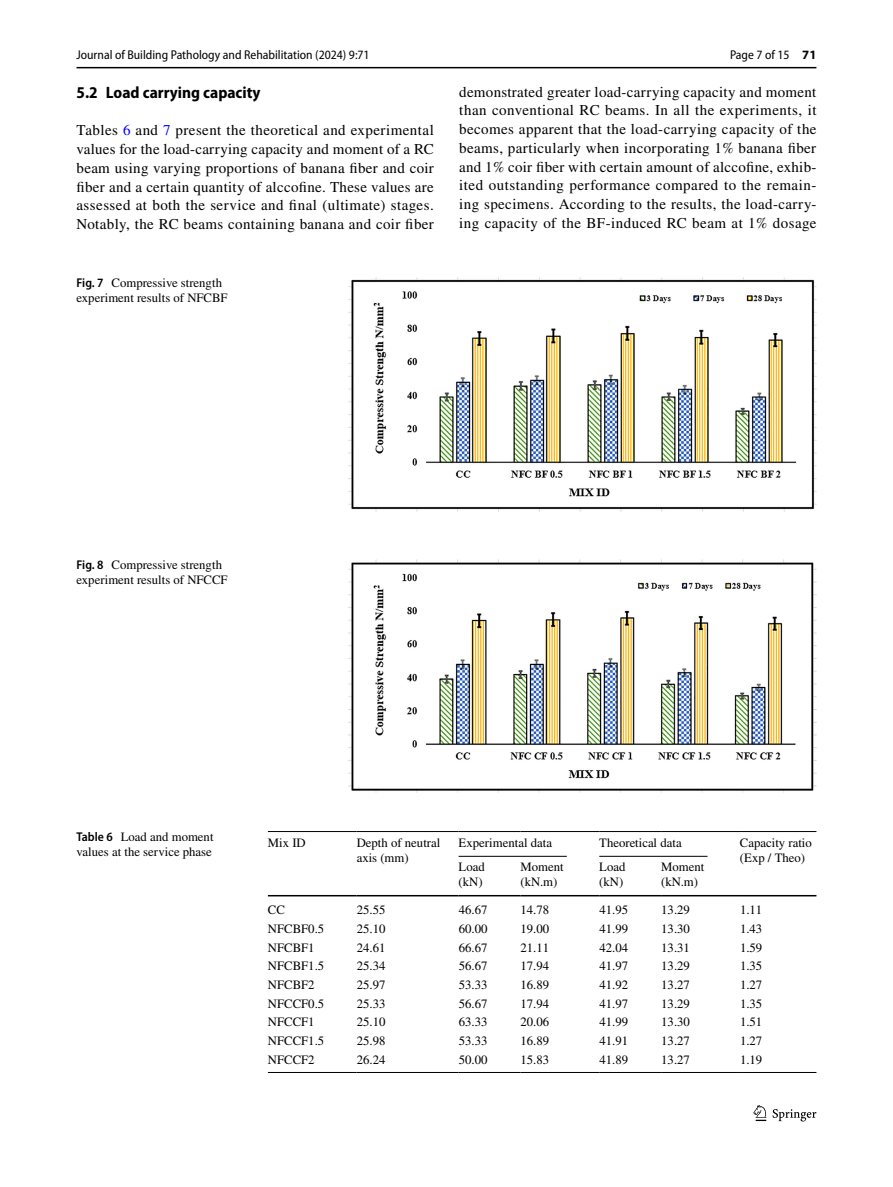
<style>
.page{position:relative;width:893px;height:1187px;background:#fff}
.page>*{position:absolute;margin:0;border:0;box-sizing:border-box;transform-origin:0 0}
.t1{font:700 semi-condensed 16.5px "Myriad Pro";color:#000}
.t2{font:15px/18.8px "STIX";letter-spacing:.025em;color:#000;text-align:justify}
.t3{font:12.75px/15px "STIX";color:#000}
.t4{font:semi-condensed 12.75px "Myriad Pro";color:#000}
.s1{font-weight:700;font-stretch:normal}
.s2{color:#00f}
.s3{font-family:"Myriad Pro";font-weight:600;font-stretch:semi-condensed}
</style>
<div class="page">
<hr style="left:77px;top:67px;width:739px;height:1px;background:#000">
<svg style="left:753px;top:1105px;width:13px;height:15px"></svg>
<svg style="left:773px;top:1109px;width:43px;height:12px"></svg>
<img style="left:349px;top:277px;width:467px;height:234px">
<img style="left:349px;top:559px;width:467px;height:233px">
<hr style="left:268px;top:831px;width:89px;height:1px;background:#000">
<hr style="left:268px;top:894px;width:89px;height:2px;background:#000">
<hr style="left:357px;top:831px;width:102px;height:1px;background:#000">
<hr style="left:357px;top:894px;width:102px;height:2px;background:#000">
<hr style="left:459px;top:831px;width:61px;height:1px;background:#000">
<hr style="left:520px;top:831px;width:79px;height:1px;background:#000">
<hr style="left:599px;top:831px;width:62px;height:1px;background:#000">
<hr style="left:661px;top:831px;width:79px;height:1px;background:#000">
<hr style="left:740px;top:831px;width:76px;height:1px;background:#000">
<hr style="left:740px;top:894px;width:76px;height:2px;background:#000">
<hr style="left:459px;top:894px;width:61px;height:2px;background:#000">
<hr style="left:520px;top:894px;width:79px;height:2px;background:#000">
<hr style="left:599px;top:894px;width:62px;height:2px;background:#000">
<hr style="left:661px;top:894px;width:79px;height:2px;background:#000">
<hr style="left:268px;top:1071px;width:89px;height:1px;background:#000">
<hr style="left:357px;top:1071px;width:102px;height:1px;background:#000">
<hr style="left:459px;top:1071px;width:61px;height:1px;background:#000">
<hr style="left:520px;top:1071px;width:79px;height:1px;background:#000">
<hr style="left:599px;top:1071px;width:62px;height:1px;background:#000">
<hr style="left:661px;top:1071px;width:79px;height:1px;background:#000">
<hr style="left:740px;top:1071px;width:76px;height:1px;background:#000">
<hr style="left:459px;top:855px;width:108px;height:1px;background:#000">
<hr style="left:599px;top:855px;width:108px;height:1px;background:#000">
<p class="t4" style="left:77px;top:48px;width:295px">Journal of Building Pathology and Rehabilitation (2024) 9:71</p>
<p class="t4" style="left:730px;top:48px;width:88px">Page 7 of 15 <span class="s1">71</span></p>
<p class="t1" style="left:77px;top:83px;width:185px">5.2 Load carrying capacity</p>
<p class="t2" style="left:77px;top:122px;width:359px">Tables <span class="s2">6</span> and <span class="s2">7</span> present the theoretical and experimental values for the load-carrying capacity and moment of a RC beam using varying proportions of banana fiber and coir fiber and a certain quantity of alccofine. These values are assessed at both the service and final (ultimate) stages.<br>Notably, the RC beams containing banana and coir fiber</p>
<p class="t2" style="left:459px;top:83px;width:359px">demonstrated greater load-carrying capacity and moment than conventional RC beams. In all the experiments, it becomes apparent that the load-carrying capacity of the beams, particularly when incorporating 1% banana fiber and 1% coir fiber with certain amount of alccofine, exhib&shy;ited outstanding performance compared to the remain&shy;ing specimens. According to the results, the load-carry&shy;ing capacity of the BF-induced RC beam at 1% dosage</p>
<p class="t3" style="left:77px;top:276px;width:153px"><span class="s3">Fig. 7</span> Compressive strength experiment results of NFCBF</p>
<p class="t3" style="left:77px;top:557px;width:153px"><span class="s3">Fig. 8</span> Compressive strength experiment results of NFCCF</p>
<p class="t3" style="left:77px;top:829px;width:139px"><span class="s3">Table 6</span> Load and moment values at the service phase</p>
<p class="t3" style="left:268px;top:835px;width:39px">Mix ID</p>
<p class="t3" style="left:357px;top:835px;width:85px">Depth of neutral axis (mm)</p>
<p class="t3" style="left:459px;top:835px;width:95px">Experimental data</p>
<p class="t3" style="left:599px;top:835px;width:84px">Theoretical data</p>
<p class="t3" style="left:740px;top:835px;width:73px">Capacity ratio (Exp / Theo)</p>
<p class="t3" style="left:459px;top:860px;width:28px">Load (kN)</p>
<p class="t3" style="left:520px;top:860px;width:45px">Moment (kN.m)</p>
<p class="t3" style="left:599px;top:860px;width:28px">Load (kN)</p>
<p class="t3" style="left:661px;top:860px;width:45px">Moment (kN.m)</p>
<p class="t3" style="left:268px;top:903px;width:19px">CC</p>
<p class="t3" style="left:357px;top:903px;width:30px">25.55</p>
<p class="t3" style="left:459px;top:903px;width:30px">46.67</p>
<p class="t3" style="left:521px;top:903px;width:30px">14.78</p>
<p class="t3" style="left:599px;top:903px;width:30px">41.95</p>
<p class="t3" style="left:661px;top:903px;width:30px">13.29</p>
<p class="t3" style="left:740px;top:903px;width:24px">1.11</p>
<p class="t3" style="left:268px;top:921px;width:58px">NFCBF0.5</p>
<p class="t3" style="left:357px;top:921px;width:30px">25.10</p>
<p class="t3" style="left:459px;top:921px;width:30px">60.00</p>
<p class="t3" style="left:521px;top:921px;width:30px">19.00</p>
<p class="t3" style="left:599px;top:921px;width:30px">41.99</p>
<p class="t3" style="left:661px;top:921px;width:30px">13.30</p>
<p class="t3" style="left:740px;top:921px;width:24px">1.43</p>
<p class="t3" style="left:268px;top:940px;width:48px">NFCBF1</p>
<p class="t3" style="left:357px;top:940px;width:30px">24.61</p>
<p class="t3" style="left:459px;top:940px;width:30px">66.67</p>
<p class="t3" style="left:521px;top:940px;width:30px">21.11</p>
<p class="t3" style="left:599px;top:940px;width:30px">42.04</p>
<p class="t3" style="left:661px;top:940px;width:30px">13.31</p>
<p class="t3" style="left:740px;top:940px;width:24px">1.59</p>
<p class="t3" style="left:268px;top:959px;width:58px">NFCBF1.5</p>
<p class="t3" style="left:357px;top:959px;width:30px">25.34</p>
<p class="t3" style="left:459px;top:959px;width:30px">56.67</p>
<p class="t3" style="left:521px;top:959px;width:30px">17.94</p>
<p class="t3" style="left:599px;top:959px;width:30px">41.97</p>
<p class="t3" style="left:661px;top:959px;width:30px">13.29</p>
<p class="t3" style="left:740px;top:959px;width:24px">1.35</p>
<p class="t3" style="left:268px;top:977px;width:48px">NFCBF2</p>
<p class="t3" style="left:357px;top:977px;width:30px">25.97</p>
<p class="t3" style="left:459px;top:977px;width:30px">53.33</p>
<p class="t3" style="left:521px;top:977px;width:30px">16.89</p>
<p class="t3" style="left:599px;top:977px;width:30px">41.92</p>
<p class="t3" style="left:661px;top:977px;width:30px">13.27</p>
<p class="t3" style="left:740px;top:977px;width:24px">1.27</p>
<p class="t3" style="left:268px;top:996px;width:58px">NFCCF0.5</p>
<p class="t3" style="left:357px;top:996px;width:30px">25.33</p>
<p class="t3" style="left:459px;top:996px;width:30px">56.67</p>
<p class="t3" style="left:521px;top:996px;width:30px">17.94</p>
<p class="t3" style="left:599px;top:996px;width:30px">41.97</p>
<p class="t3" style="left:661px;top:996px;width:30px">13.29</p>
<p class="t3" style="left:740px;top:996px;width:24px">1.35</p>
<p class="t3" style="left:268px;top:1015px;width:48px">NFCCF1</p>
<p class="t3" style="left:357px;top:1015px;width:30px">25.10</p>
<p class="t3" style="left:459px;top:1015px;width:30px">63.33</p>
<p class="t3" style="left:521px;top:1015px;width:30px">20.06</p>
<p class="t3" style="left:599px;top:1015px;width:30px">41.99</p>
<p class="t3" style="left:661px;top:1015px;width:30px">13.30</p>
<p class="t3" style="left:740px;top:1015px;width:24px">1.51</p>
<p class="t3" style="left:268px;top:1034px;width:58px">NFCCF1.5</p>
<p class="t3" style="left:357px;top:1034px;width:30px">25.98</p>
<p class="t3" style="left:459px;top:1034px;width:30px">53.33</p>
<p class="t3" style="left:521px;top:1034px;width:30px">16.89</p>
<p class="t3" style="left:599px;top:1034px;width:30px">41.91</p>
<p class="t3" style="left:661px;top:1034px;width:30px">13.27</p>
<p class="t3" style="left:740px;top:1034px;width:24px">1.27</p>
<p class="t3" style="left:268px;top:1052px;width:48px">NFCCF2</p>
<p class="t3" style="left:357px;top:1052px;width:30px">26.24</p>
<p class="t3" style="left:459px;top:1052px;width:30px">50.00</p>
<p class="t3" style="left:521px;top:1052px;width:30px">15.83</p>
<p class="t3" style="left:599px;top:1052px;width:30px">41.89</p>
<p class="t3" style="left:661px;top:1052px;width:30px">13.27</p>
<p class="t3" style="left:740px;top:1052px;width:24px">1.19</p>
</div>
